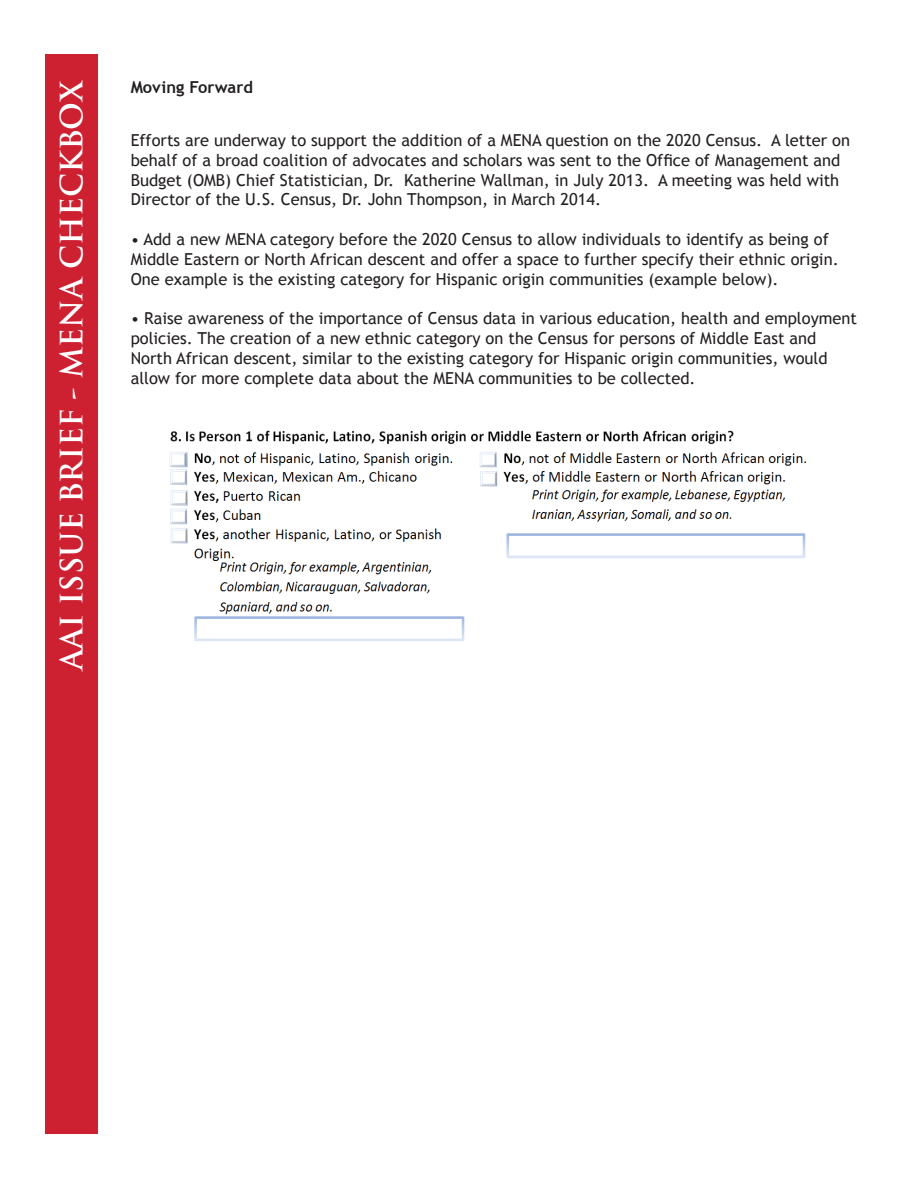
<style>
.page{position:relative;width:918px;height:1188px;background:#fff}
.page>*{position:absolute;margin:0;border:0;box-sizing:border-box;transform-origin:0 0}
.t1{font:700 30px "Trajan Pro";color:#fff}
.t2{font:16.5px/19.8px "Trebuchet MS";color:#231f20}
.t3{font:700 16.5px "Trebuchet MS";color:#231f20}
</style>
<div class="page">
<div style="left:45px;top:54px;width:53px;height:1080px;background:#cd2031"></div>
<img style="left:169px;top:430px;width:638px;height:211px">
<h1 class="t1" style="left:53px;top:670px;width:592px;rotate:-90deg">AAI ISSUE BRIEF - MENA CHECKBOX</h1>
<p class="t3" style="left:131px;top:77px;width:124px">Moving Forward</p>
<p class="t2" style="left:131px;top:130px;width:721px">Efforts are underway to support the addition of a MENA question on the 2020 Census. A letter on behalf of a broad coalition of advocates and scholars was sent to the Office of Management and Budget (OMB) Chief Statistician, Dr. Katherine Wallman, in July 2013. A meeting was held with Director of the U.S. Census, Dr. John Thompson, in March 2014.</p>
<p class="t2" style="left:131px;top:229px;width:710px">• Add a new MENA category before the 2020 Census to allow individuals to identify as being of<br>Middle Eastern or North African descent and offer a space to further specify their ethnic origin.<br>One example is the existing category for Hispanic origin communities (example below).</p>
<p class="t2" style="left:131px;top:309px;width:728px">• Raise awareness of the importance of Census data in various education, health and employment policies. The creation of a new ethnic category on the Census for persons of Middle East and North African descent, similar to the existing category for Hispanic origin communities, would allow for more complete data about the MENA communities to be collected.</p>
</div>
